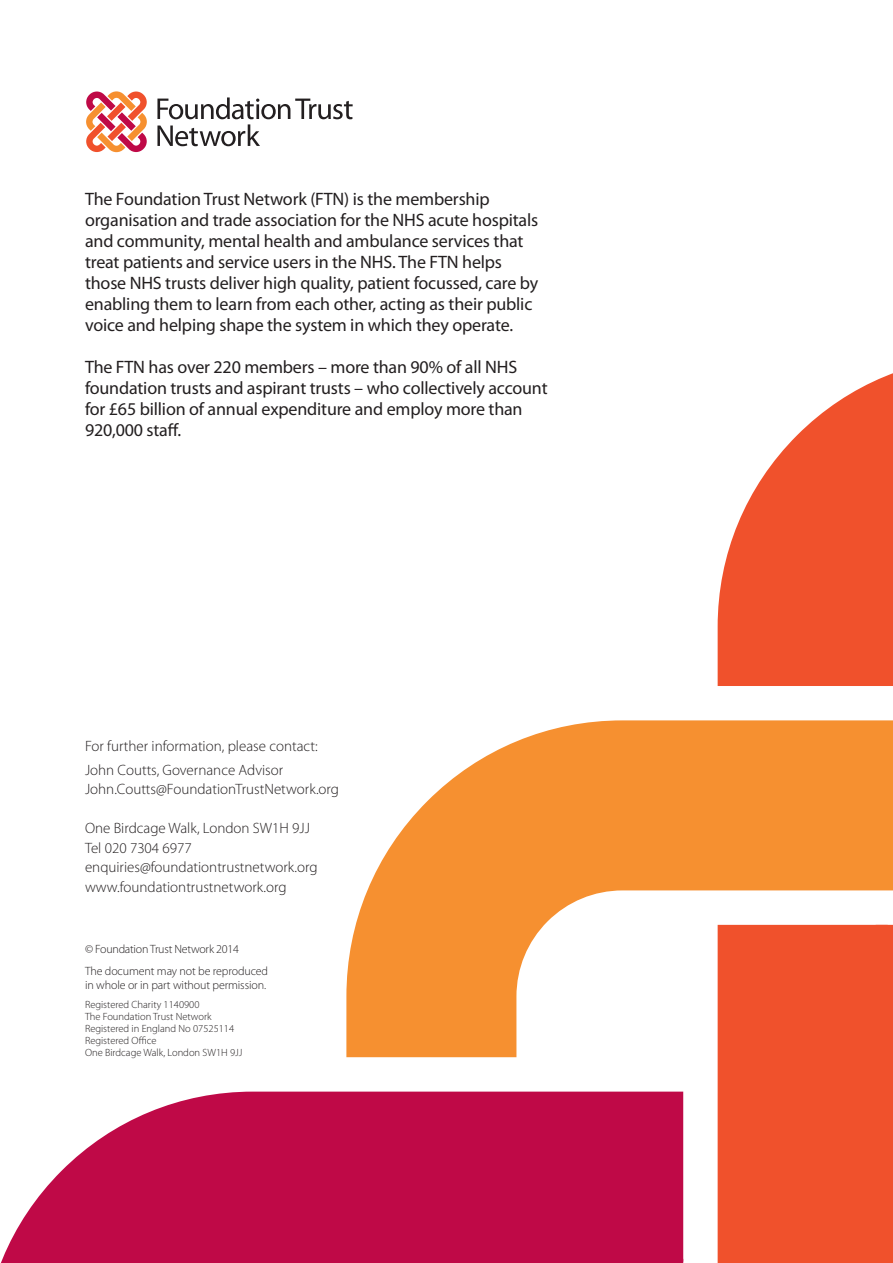
<style>
.page{position:relative;width:893px;height:1263px;background:#fff}
.page>*{position:absolute;margin:0;border:0;box-sizing:border-box;transform-origin:0 0}
.t1{font:18px/21px "Myriad Pro";letter-spacing:-.01em;color:#231f20}
.t2{font:300 15px/19.5px "Myriad Pro";color:#231f20}
.t3{font:300 12px/22.5px "Myriad Pro";letter-spacing:-.01em;color:#231f20}
.t4{font:300 10.5px/12px "Myriad Pro";color:#231f20}
</style>
<div class="page">
<svg style="left:718px;top:373px;width:175px;height:313px;fill:#f0512c"></svg>
<div style="left:850px;top:464px;width:43px;height:222px;background:#f0512c"></div>
<div style="left:718px;top:925px;width:170px;height:338px;background:#f0512c"></div>
<div style="left:876px;top:925px;width:17px;height:338px;background:#f0512c"></div>
<svg style="left:346px;top:720px;width:547px;height:337px;fill:#f69030"></svg>
<svg style="left:1px;top:1091px;width:682px;height:172px;background:#c5235a"></svg>
<hr style="left:21px;top:1259px;width:662px;height:4px;background:#bf0947">
<svg style="left:157px;top:97px;width:196px;height:49px"></svg>
<svg style="left:86px;top:91px;width:61px;height:62px"></svg>
<p class="t1" style="left:85px;top:188px;width:455px">The Foundation Trust Network (FTN) is the membership organisation and trade association for the NHS acute hospitals and community, mental health and ambulance services that treat patients and service users in the NHS. The FTN helps those NH S trusts deliver high quality, patient focussed, care by enabling them to learn from each other, acting as their public voice and helping shape the system in which they operate.</p>
<p class="t1" style="left:85px;top:356px;width:464px">The FTN has over 220 members – more than 90% of all NHS foundation trusts and aspirant trusts – who collectively account for £65 billion of annual expenditure and employ more than 920,000 staff.</p>
<p class="t2" style="left:85px;top:735px;width:234px;line-height:23.7px">For further information, please contact:<br>John Coutts, Governance Advisor</p>
<p class="t2" style="left:85px;top:780px;width:255px">John.Coutts@FoundationTrustNetwork.org</p>
<p class="t2" style="left:85px;top:819px;width:234px">One Birdcage Walk, London SW1H 9JJ<br>Tel 020 7304 6977 enquiries@foundationtrustnetwork.org www.foundationtrustnetwork.org</p>
<p class="t3" style="left:85px;top:938px;width:185px">© Foundation Trust Network 2014<br>The document may not be reproduced</p>
<p class="t3" style="left:85px;top:974px;width:183px">in whole or in part without permission.</p>
<p class="t4" style="left:85px;top:999px;width:159px">Registered Charity 1140900<br>The Foundation Trust Network<br>Registered in England No 07525114<br>Registered Office<br>One Birdcage Walk, London SW1H 9JJ</p>
</div>
